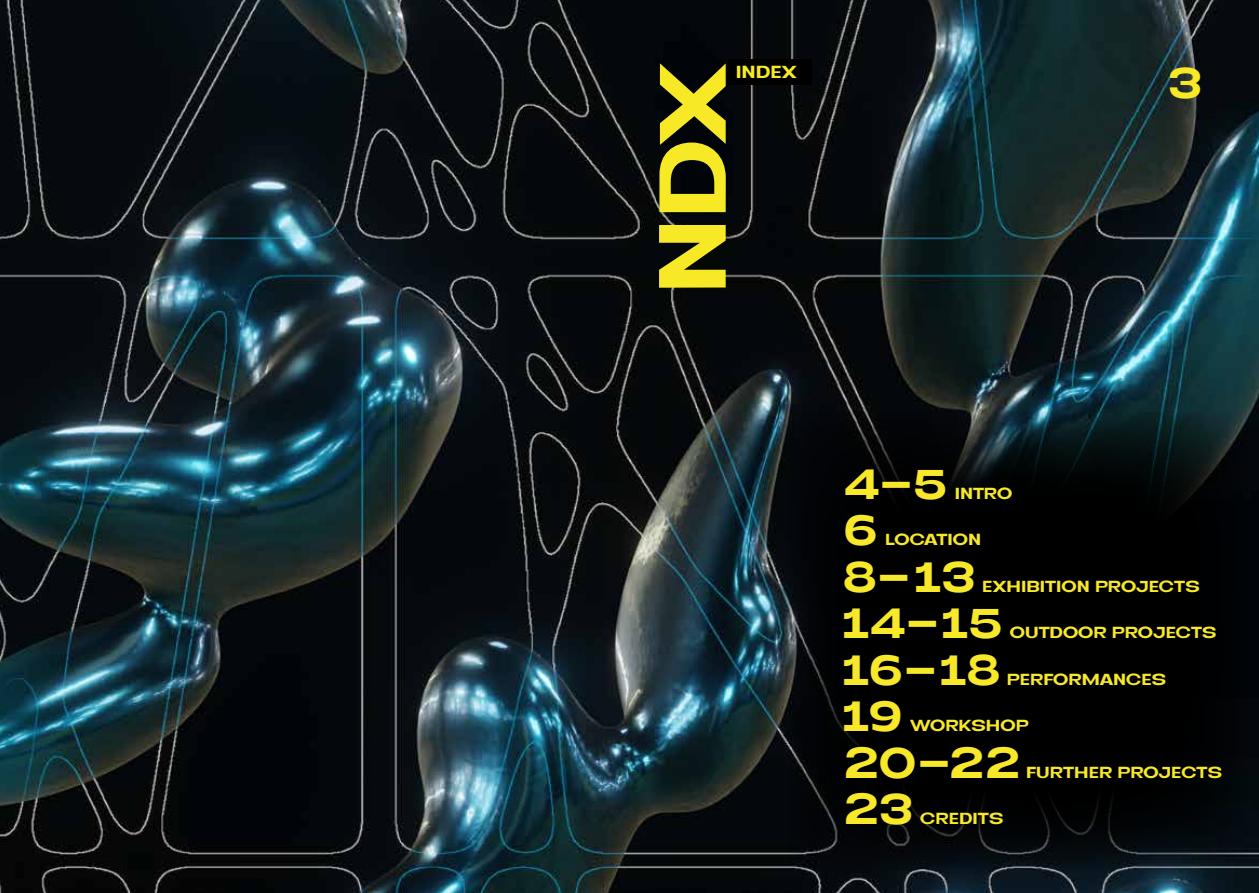
<style>
.page{position:relative;width:1259px;height:893px;background:#fff}
.page>*{position:absolute;margin:0;border:0;box-sizing:border-box;transform-origin:0 0}
.t1{font:700 97.5px "Neue Metana";color:#f8e926}
.t2{font:700 43.5px "Neue Metana";letter-spacing:-.045em;color:#f7e829}
.t3{font:700 43.5px "Neue Metana";color:#f8e926}
.t4{font:700 18px "Neue Metana";letter-spacing:-.005em;color:#f8e926}
.t5{font:700 16.5px "Neue Metana";letter-spacing:-.005em;color:#f7e829}
</style>
<div class="page">
<img style="left:0;top:0;width:1259px;height:893px">
<div style="left:789px;top:411px;width:458px;height:459px;background:#000"></div>
<div style="left:728px;top:60px;width:83px;height:25px;background:#000"></div>
<h1 class="t1" style="left:626px;top:295px;width:235px;rotate:-90deg">NDX</h1>
<p class="t4" style="left:736px;top:60px;width:63px">INDEX</p>
<h2 class="t3" style="left:1167px;top:54px;width:38px">3</h2>
<h2 class="t2" style="left:842px;top:454px;width:109px">4-5</h2>
<p class="t5" style="left:954px;top:482px;width:59px">INTRO</p>
<h2 class="t2" style="left:842px;top:501px;width:39px">6</h2>
<p class="t5" style="left:885px;top:529px;width:98px">LOCATION</p>
<h2 class="t2" style="left:842px;top:547px;width:136px">8-13</h2>
<p class="t5" style="left:982px;top:575px;width:219px">EXHIBITION PROJECTS</p>
<h2 class="t2" style="left:842px;top:594px;width:164px">14-15</h2>
<p class="t5" style="left:1010px;top:622px;width:208px">OUTDOOR PROJECTS</p>
<h2 class="t2" style="left:842px;top:640px;width:161px">16-18</h2>
<p class="t5" style="left:1007px;top:668px;width:161px">PERFORMANCES</p>
<h2 class="t2" style="left:842px;top:687px;width:64px">19</h2>
<p class="t5" style="left:910px;top:715px;width:120px">WORKSHOP</p>
<h2 class="t2" style="left:842px;top:733px;width:180px">20-22</h2>
<p class="t5" style="left:1026px;top:761px;width:198px">FURTHER PROJECTS</p>
<h2 class="t2" style="left:842px;top:780px;width:74px">23</h2>
<p class="t5" style="left:920px;top:808px;width:85px">CREDITS</p>
</div>
